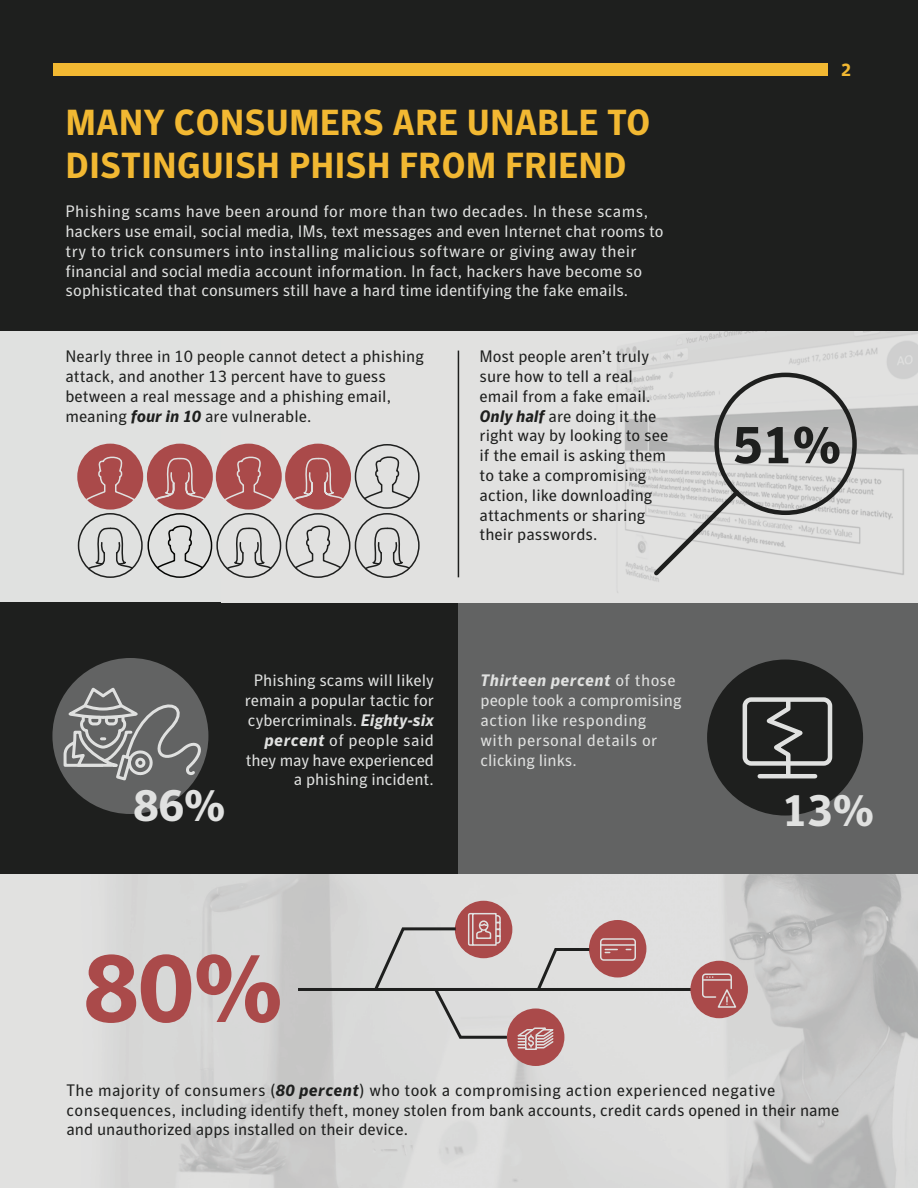
<style>
.page{position:relative;width:918px;height:1188px;background:#fff}
.page>*{position:absolute;margin:0;border:0;box-sizing:border-box;transform-origin:0 0}
.t1{font:700 97.5px "Symantec Sans";color:#aa4a4a}
.t2{font:700 52.95px "Symantec Sans";color:#1e1f1e}
.t3{font:700 45px "Symantec Sans";color:#e0e1e0}
.t4{font:700 36px/43.2px "Symantec Sans";color:#f2b832}
.t5{font:700 18px "Symantec Sans";color:#f2b832}
.t6{font:16.5px/19.8px "Symantec Sans";color:#1e1f1e}
.t7{font:16.5px/19.8px "Symantec Sans";color:#e0e1e0;text-align:right}
.t8{font:16.5px/19.8px "Symantec Sans";letter-spacing:.025em;color:#e0e1e0}
.s1{font-weight:700;font-style:italic}
</style>
<div class="page">
<img style="left:0;top:873px;width:918px;height:315px">
<hr style="left:298px;top:988px;width:422px;height:3px;background:#1e1f1e">
<div style="left:455px;top:901px;width:57px;height:57px;background:#aa4a4a;border-radius:50%"></div>
<div style="left:589px;top:920px;width:57px;height:58px;background:#aa4a4a;border-radius:50%"></div>
<div style="left:507px;top:1008px;width:57px;height:58px;background:#aa4a4a;border-radius:50%"></div>
<div style="left:690px;top:961px;width:58px;height:57px;background:#aa4a4a;border-radius:50%"></div>
<div style="left:600px;top:938px;width:36px;height:23px;border:2px solid #e0e1e0;border-radius:3px"></div>
<hr style="left:601px;top:944px;width:34px;height:2px;background:#e0e1e0">
<svg style="left:605px;top:949px;width:12px;height:4px"></svg>
<svg style="left:702px;top:973px;width:35px;height:35px"></svg>
<svg style="left:371px;top:912px;width:221px;height:139px"></svg>
<div style="left:0;top:602px;width:918px;height:271px;background:#1e1f1e"></div>
<div style="left:458px;top:602px;width:460px;height:271px;background:#626363"></div>
<div style="left:707px;top:660px;width:156px;height:156px;background:#1e1f1e;border-radius:50%"></div>
<div style="left:52px;top:658px;width:156px;height:156px;background:#626363;border-radius:50%"></div>
<svg style="left:62px;top:685px;width:147px;height:98px"></svg>
<div style="left:743px;top:697px;width:89px;height:69px;border:4px solid #e0e1e0;border-radius:6px"></div>
<hr style="left:760px;top:774px;width:55px;height:4px;background:#e0e1e0">
<svg style="left:759px;top:697px;width:52px;height:82px"></svg>
<div style="left:0;top:331px;width:918px;height:271px;background:#e0e1e0"></div>
<img style="left:222px;top:331px;width:696px;height:262px">
<div style="left:714px;top:373px;width:143px;height:142px;border:4px solid #1e1f1e;border-radius:50%"></div>
<svg style="left:650px;top:486px;width:93px;height:93px"></svg>
<div style="left:217px;top:445px;width:64px;height:63px;background:#aa4a4a;border-radius:50%"></div>
<div style="left:216px;top:444px;width:66px;height:66px;border:2px solid #aa4a4a;border-radius:50%"></div>
<div style="left:78px;top:445px;width:64px;height:63px;background:#aa4a4a;border-radius:50%"></div>
<div style="left:77px;top:444px;width:66px;height:66px;border:2px solid #aa4a4a;border-radius:50%"></div>
<svg style="left:147px;top:513px;width:66px;height:65px"></svg>
<svg style="left:84px;top:456px;width:52px;height:46px"></svg>
<div style="left:148px;top:445px;width:64px;height:63px;background:#aa4a4a;border-radius:50%"></div>
<div style="left:147px;top:444px;width:66px;height:66px;border:2px solid #aa4a4a;border-radius:50%"></div>
<svg style="left:223px;top:456px;width:52px;height:46px"></svg>
<div style="left:78px;top:513px;width:65px;height:65px;border:2px solid #1e1f1e;border-radius:50%"></div>
<svg style="left:87px;top:527px;width:47px;height:44px"></svg>
<div style="left:216px;top:513px;width:65px;height:65px;border:2px solid #1e1f1e;border-radius:50%"></div>
<svg style="left:225px;top:527px;width:48px;height:44px"></svg>
<svg style="left:153px;top:457px;width:53px;height:45px"></svg>
<svg style="left:285px;top:443px;width:135px;height:136px"></svg>
<hr style="left:458px;top:351px;width:1px;height:226px;background:#1e1f1e">
<div style="left:0;top:0;width:918px;height:331px;background:#1e1f1e"></div>
<div style="left:53px;top:63px;width:775px;height:13px;background:#f2b832"></div>
<h3 class="t4" style="left:65px;top:101px;width:587px">MANY CONSUMERS ARE UNABLE TO<br>DISTINGUISH PHISH FROM FRIEND</h3>
<p class="t7" style="left:65px;top:201px;width:600px;text-align:left">Phishing scams have been around for more than two decades. In these scams, hackers use email, social media, IMs, text messages and even Internet chat rooms to try to trick consumers into installing malicious software or giving away their financial and social media account information. In fact, hackers have become so sophisticated that consumers still have a hard time identifying the fake emails.</p>
<p class="t6" style="left:65px;top:346px;width:360px">Nearly three in 10 people cannot detect a phishing attack, and another 13 percent have to guess between a real message and a phishing email, meaning <span class="s1">four in 10</span> are vulnerable.</p>
<p class="t6" style="left:480px;top:346px;width:190px">Most people aren’t truly sure how to tell a real email from a fake email.<br><span class="s1">Only half</span> are doing it the right way by looking to see if the email is asking them to take a compromising action, like downloading attachments or sharing their passwords.</p>
<p class="t5" style="left:841px;top:59px;width:12px">2</p>
<h2 class="t2" style="left:733px;top:413px;width:110px">51%</h2>
<p class="t8" style="left:481px;top:671px;width:202px"><span class="s1">Thirteen percent</span> of those people took a compromising action like responding with personal details or clicking links.</p>
<p class="t7" style="left:245px;top:671px;width:191px">Phishing scams will likely remain a popular tactic for cybercriminals. <span class="s1">Eighty-six percent</span> of people said they may have experienced a phishing incident.</p>
<h3 class="t3" style="left:134px;top:778px;width:93px">86%</h3>
<h3 class="t3" style="left:782px;top:783px;width:93px">13%</h3>
<h1 class="t1" style="left:84px;top:930px;width:201px">80%</h1>
<p class="t6" style="left:66px;top:1080px;width:775px">The majority of consumers (<span class="s1">80 percent</span>) who took a compromising action experienced negative consequences, including identify theft, money stolen from bank accounts, credit cards opened in their name and unauthorized apps installed on their device.</p>
</div>
